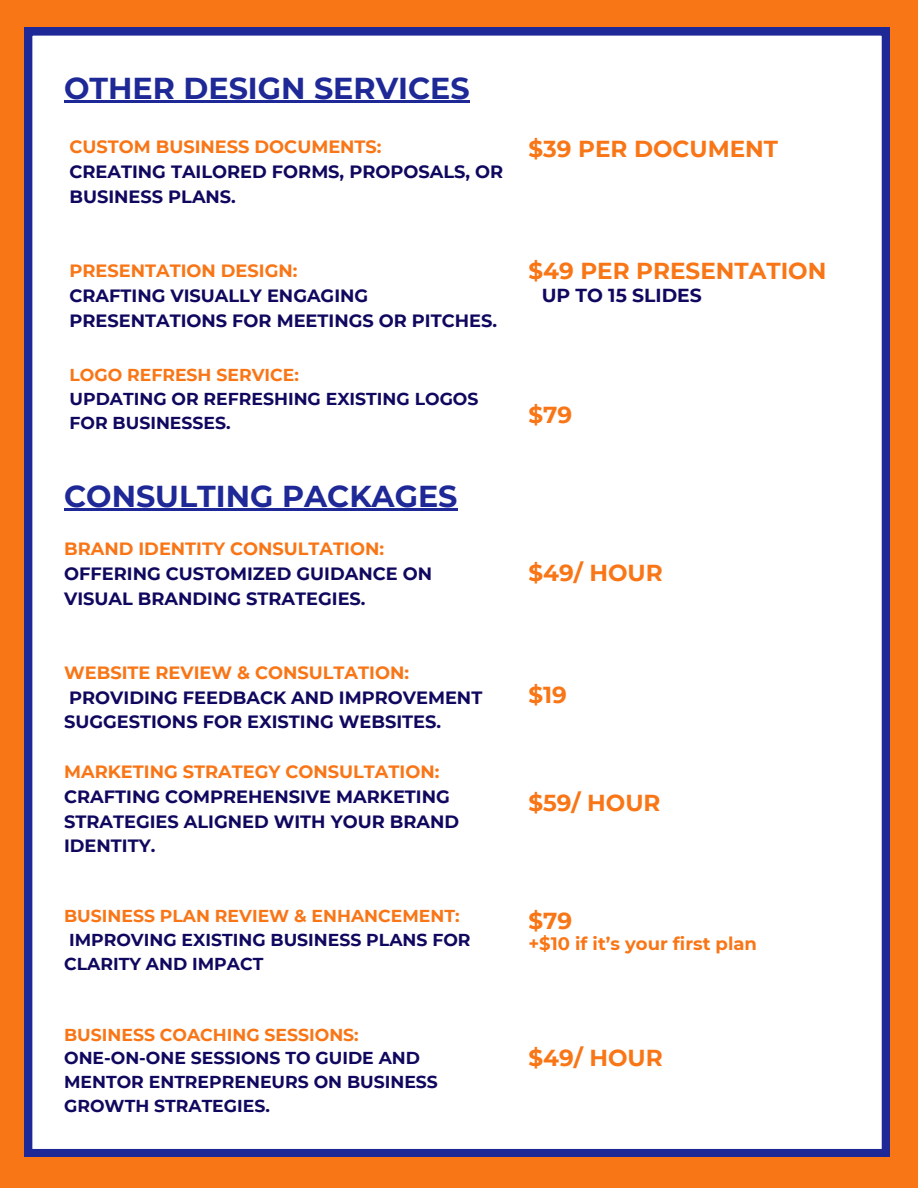
<style>
.page{position:relative;width:918px;height:1188px;background:#f97617}
.page>*{position:absolute;margin:0;border:0;box-sizing:border-box;transform-origin:0 0}
.t1{font:700 30.15px "Montserrat";color:#1e2896}
.t2{font:700 23.1px "Montserrat";color:#f97617}
.t3{font:700 18.75px "Montserrat";color:#10085f}
.t4{font:700 18px "Montserrat";color:#f97617}
.t5{font:700 17.85px/24.8px "Montserrat";color:#10085f}
.t6{font:700 17.85px "Montserrat";color:#f97617}
.t7{font:700 17.25px/23.7px "Montserrat";color:#10085f}
.t8{font:700 17.25px "Montserrat";color:#f97617}
</style>
<div class="page">
<div style="left:24px;top:28px;width:866px;height:1129px;background:#fff"></div>
<hr style="left:64px;top:101px;width:406px;height:2px;background:#1e2896">
<hr style="left:64px;top:509px;width:394px;height:2px;background:#1e2896">
<p class="t1" style="left:64px;top:70px;width:407px">OTHER DESIGN SERVICES</p>
<p class="t6" style="left:69px;top:136px;width:314px">CUSTOM BUSINESS DOCUMENTS:</p>
<p class="t5" style="left:69px;top:159px;width:435px">CREATING TAILORED FORMS, PROPOSALS, OR<br>BUSINESS PLANS.</p>
<p class="t6" style="left:69px;top:260px;width:229px">PRESENTATION DESIGN:</p>
<p class="t5" style="left:69px;top:283px;width:429px">CRAFTING VISUALLY ENGAGING<br>PRESENTATIONS FOR MEETINGS OR PITCHES.</p>
<p class="t8" style="left:69px;top:365px;width:231px">LOGO REFRESH SERVICE:</p>
<p class="t7" style="left:69px;top:387px;width:411px">UPDATING OR REFRESHING EXISTING LOGOS<br>FOR BUSINESSES.</p>
<p class="t1" style="left:64px;top:477px;width:395px">CONSULTING PACKAGES</p>
<p class="t6" style="left:64px;top:538px;width:321px">BRAND IDENTITY CONSULTATION:</p>
<p class="t5" style="left:64px;top:561px;width:369px">OFFERING CUSTOMIZED GUIDANCE ON<br>VISUAL BRANDING STRATEGIES.</p>
<p class="t6" style="left:64px;top:662px;width:346px">WEBSITE REVIEW &amp; CONSULTATION:</p>
<p class="t5" style="left:64px;top:685px;width:420px">PROVIDING FEEDBACK AND IMPROVEMENT<br>SUGGESTIONS FOR EXISTING WEBSITES.</p>
<p class="t6" style="left:64px;top:761px;width:377px">MARKETING STRATEGY CONSULTATION:</p>
<p class="t5" style="left:64px;top:784px;width:397px">CRAFTING COMPREHENSIVE MARKETING<br>STRATEGIES ALIGNED WITH YOUR BRAND<br>IDENTITY.</p>
<p class="t8" style="left:64px;top:905px;width:397px">BUSINESS PLAN REVIEW &amp; ENHANCEMENT:</p>
<p class="t7" style="left:64px;top:928px;width:408px">IMPROVING EXISTING BUSINESS PLANS FOR<br>CLARITY AND IMPACT</p>
<p class="t8" style="left:64px;top:1024px;width:296px">BUSINESS COACHING SESSIONS:</p>
<p class="t7" style="left:64px;top:1046px;width:375px">ONE-ON-ONE SESSIONS TO GUIDE AND<br>MENTOR ENTREPRENEURS ON BUSINESS<br>GROWTH STRATEGIES.</p>
<p class="t2" style="left:528px;top:135px;width:251px">$39 PER DOCUMENT</p>
<p class="t2" style="left:528px;top:257px;width:299px">$49 PER PRESENTATION</p>
<p class="t3" style="left:542px;top:284px;width:162px">UP TO 15 SLIDES</p>
<p class="t2" style="left:528px;top:401px;width:45px">$79</p>
<p class="t2" style="left:528px;top:559px;width:136px">$49/ HOUR</p>
<p class="t2" style="left:528px;top:681px;width:40px">$19</p>
<p class="t2" style="left:528px;top:789px;width:134px">$59/ HOUR</p>
<p class="t2" style="left:528px;top:907px;width:45px">$79</p>
<p class="t4" style="left:528px;top:933px;width:230px">+$10 if it’s your first plan</p>
<p class="t2" style="left:528px;top:1043px;width:136px">$49/ HOUR</p>
</div>
